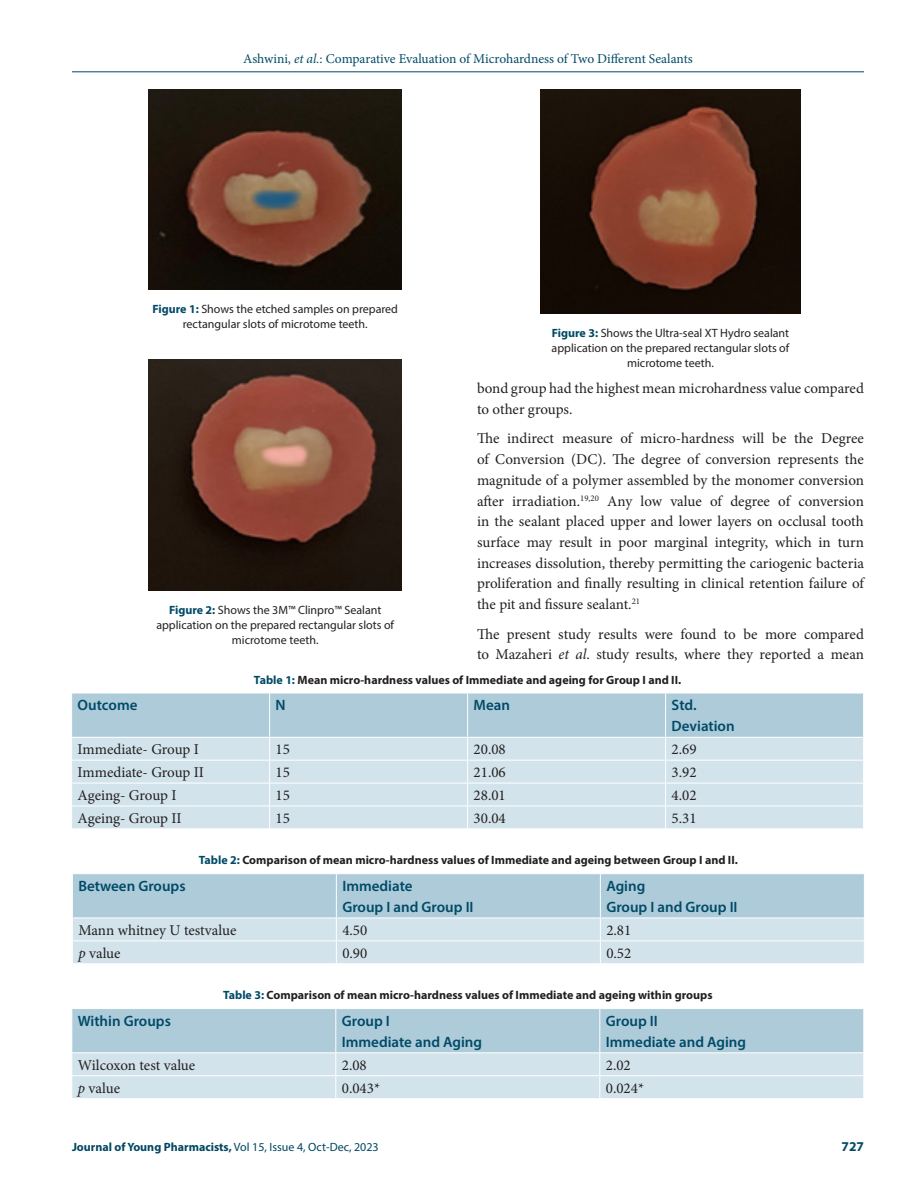
<style>
.page{position:relative;width:918px;height:1188px;background:#fff}
.page>*{position:absolute;margin:0;border:0;box-sizing:border-box;transform-origin:0 0}
.Body_text{font:15px/20.7px "Minion Pro";letter-spacing:-.005em;color:#231f20}
.Table_Body{font:15px "Minion Pro";color:#231f20}
.Table_Header{font:600 15px "Myriad Pro";color:#004a67}
.t1{font:13.5px "Minion Pro";letter-spacing:-.005em;color:#004a67}
.t2{font:700 13.5px "Myriad Pro";color:#004a67}
.FIG_Caption{font:12px/15px "Myriad Pro";color:#231f20;text-align:center}
.Table_Caption{font:700 12px "Myriad Pro";color:#231f20}
.t3{font:700 12px "Myriad Pro";color:#004661}
.s1{font-style:italic}
.s2{font-weight:700;color:#004a67}
.s3{color:#004a67}
.s4{font-weight:400}
</style>
<div class="page">
<hr style="left:72px;top:72px;width:792px;height:1px;background:#004a67">
<img style="left:149px;top:90px;width:253px;height:199px">
<img style="left:149px;top:359px;width:253px;height:231px">
<img style="left:541px;top:90px;width:259px;height:223px">
<svg style="left:72px;top:1009px;width:792px;height:89px;background:#c1d8e2"></svg>
<svg style="left:72px;top:874px;width:792px;height:89px;background:#c1d8e2"></svg>
<svg style="left:72px;top:693px;width:792px;height:136px;background:#c7dce6"></svg>
<p class="t1" style="left:243px;top:50px;width:451px">Ashwini, <span class="s1">et al.</span>: Comparative Evaluation of Microhardness of Two Different Sealants</p>
<p class="FIG_Caption" style="left:152px;top:301px;width:247px"><span class="s2">Figure 1:</span> Shows the etched samples on prepared rectangular slots of microtome teeth.</p>
<p class="FIG_Caption" style="left:156px;top:603px;width:239px"><span class="s2">Figure 2:</span> Shows the 3M™ Clinpro™ Sealant application on the prepared rectangular slots of microtome teeth.</p>
<p class="FIG_Caption" style="left:552px;top:325px;width:239px"><span class="s2">Figure 3:</span> Shows the Ultra-seal XT Hydro sealant application on the prepared rectangular slots of microtome teeth.</p>
<p class="Body_text" style="left:477px;top:378px;width:388px">bond group had the highest mean microhardness value compared to other groups.</p>
<p class="Body_text" style="left:477px;top:428px;width:389px;text-align:justify">The indirect measure of micro-hardness will be the Degree of Conversion (DC). The degree of conversion represents the magnitude of a polymer assembled by the monomer conversion after irradiation.<sup>19,20</sup> Any low value of degree of conversion in the sealant placed upper and lower layers on occlusal tooth surface may result in poor marginal integrity, which in turn increases dissolution, thereby permitting the cariogenic bacteria proliferation and finally resulting in clinical retention failure of the pit and fissure sealant.<sup>21</sup></p>
<p class="Body_text" style="left:477px;top:624px;width:389px">The present study results were found to be more compared to Mazaheri <span class="s1">et al</span>. study results, where they reported a mean</p>
<p class="Table_Caption" style="left:254px;top:672px;width:429px"><span class="s3">Table 1:</span> Mean micro-hardness values of Immediate and ageing for Group I and II.</p>
<p class="Table_Header" style="left:78px;top:696px;width:61px">Outcome</p>
<p class="Table_Header" style="left:276px;top:696px;width:12px">N</p>
<p class="Table_Header" style="left:474px;top:696px;width:38px">Mean</p>
<p class="Table_Header" style="left:672px;top:696px;width:27px">Std.</p>
<p class="Table_Header" style="left:672px;top:717px;width:65px">Deviation</p>
<p class="Table_Body" style="left:78px;top:739px;width:123px">Immediate- Group I</p>
<p class="Table_Body" style="left:276px;top:739px;width:16px">15</p>
<p class="Table_Body" style="left:474px;top:739px;width:34px">20.08</p>
<p class="Table_Body" style="left:672px;top:739px;width:27px">2.69</p>
<p class="Table_Body" style="left:78px;top:762px;width:128px">Immediate- Group II</p>
<p class="Table_Body" style="left:276px;top:762px;width:16px">15</p>
<p class="Table_Body" style="left:474px;top:762px;width:34px">21.06</p>
<p class="Table_Body" style="left:672px;top:762px;width:27px">3.92</p>
<p class="Table_Body" style="left:78px;top:785px;width:100px">Ageing- Group I</p>
<p class="Table_Body" style="left:276px;top:785px;width:16px">15</p>
<p class="Table_Body" style="left:474px;top:785px;width:34px">28.01</p>
<p class="Table_Body" style="left:672px;top:785px;width:27px">4.02</p>
<p class="Table_Body" style="left:78px;top:808px;width:106px">Ageing- Group II</p>
<p class="Table_Body" style="left:276px;top:808px;width:16px">15</p>
<p class="Table_Body" style="left:474px;top:808px;width:34px">30.04</p>
<p class="Table_Body" style="left:672px;top:808px;width:27px">5.31</p>
<p class="Table_Caption" style="left:199px;top:852px;width:541px"><span class="s3">Table 2:</span> Comparison of mean micro-hardness values of Immediate and ageing between Group I and II.</p>
<p class="Table_Header" style="left:78px;top:876px;width:109px">Between Groups</p>
<p class="Table_Header" style="left:342px;top:876px;width:72px">Immediate</p>
<p class="Table_Header" style="left:342px;top:897px;width:133px">Group I and Group II</p>
<p class="Table_Header" style="left:606px;top:876px;width:40px">Aging</p>
<p class="Table_Header" style="left:606px;top:897px;width:133px">Group I and Group II</p>
<p class="Table_Body" style="left:78px;top:920px;width:160px">Mann whitney U testvalue</p>
<p class="Table_Body" style="left:342px;top:920px;width:27px">4.50</p>
<p class="Table_Body" style="left:606px;top:920px;width:27px">2.81</p>
<p class="Table_Body" style="left:78px;top:943px;width:44px"><span class="s1">p</span> value</p>
<p class="Table_Body" style="left:342px;top:943px;width:27px">0.90</p>
<p class="Table_Body" style="left:606px;top:943px;width:27px">0.52</p>
<p class="Table_Caption" style="left:223px;top:987px;width:491px"><span class="s3">Table 3:</span> Comparison of mean micro-hardness values of Immediate and ageing within groups</p>
<p class="Table_Header" style="left:78px;top:1011px;width:95px">Within Groups</p>
<p class="Table_Header" style="left:342px;top:1011px;width:50px">Group I</p>
<p class="Table_Header" style="left:342px;top:1032px;width:142px">Immediate and Aging</p>
<p class="Table_Header" style="left:606px;top:1011px;width:54px">Group II</p>
<p class="Table_Header" style="left:606px;top:1032px;width:142px">Immediate and Aging</p>
<p class="Table_Body" style="left:78px;top:1055px;width:119px">Wilcoxon test value</p>
<p class="Table_Body" style="left:342px;top:1055px;width:27px">2.08</p>
<p class="Table_Body" style="left:606px;top:1055px;width:27px">2.02</p>
<p class="Table_Body" style="left:78px;top:1078px;width:44px"><span class="s1">p</span> value</p>
<p class="Table_Body" style="left:342px;top:1078px;width:40px">0.043*</p>
<p class="Table_Body" style="left:606px;top:1078px;width:40px">0.024*</p>
<p class="t3" style="left:72px;top:1139px;width:308px">Journal of Young Pharmacists, <span class="s4">Vol 15, Issue 4, Oct-Dec, 2023</span></p>
<p class="t2" style="left:842px;top:1137px;width:24px">727</p>
</div>
